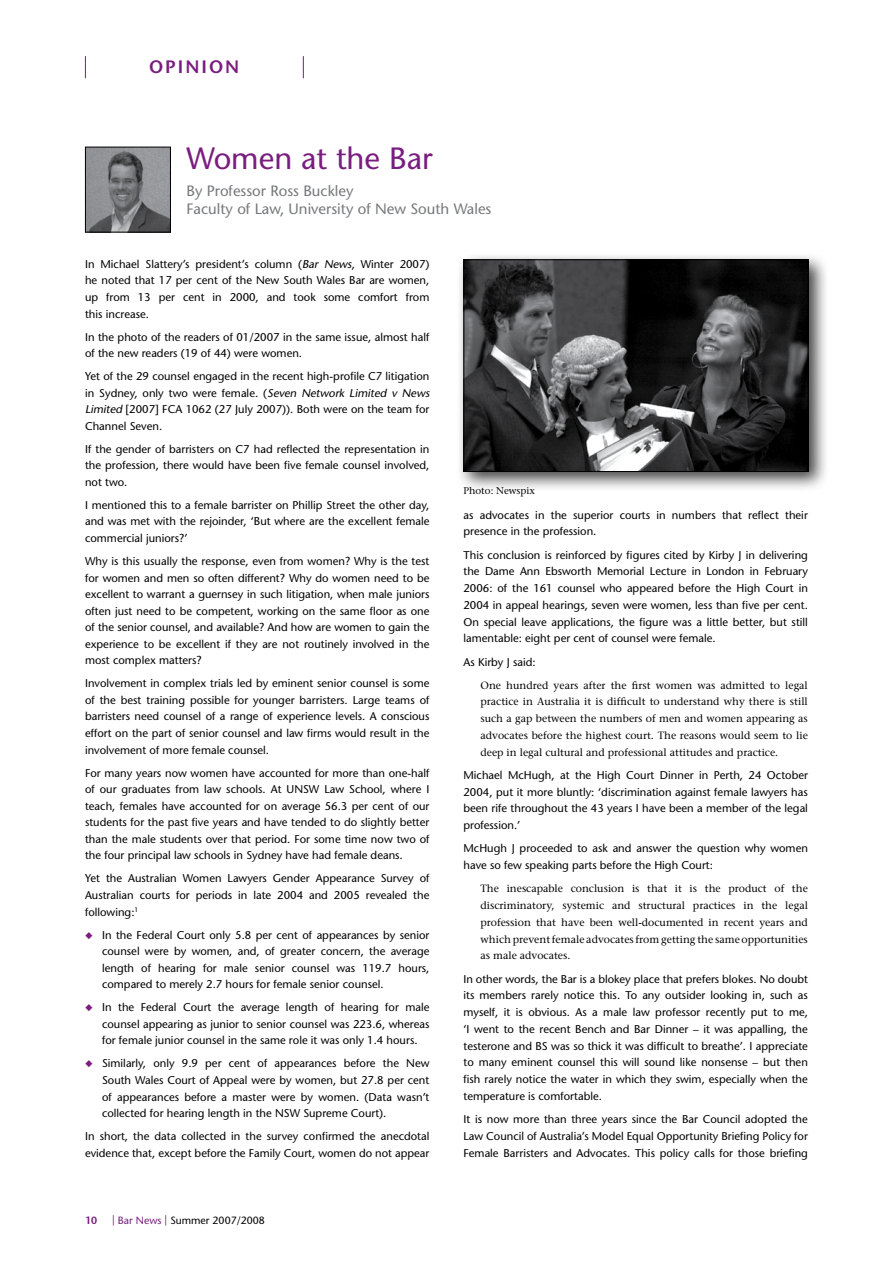
<style>
.page{position:relative;width:893px;height:1263px;background:#fff}
.page>*{position:absolute;margin:0;border:0;box-sizing:border-box;transform-origin:0 0}
.t1{font:30.75px "Stone Sans";color:#791d7e}
.t2{font:600 18px "Stone Sans";letter-spacing:.11em;color:#791d7e}
.t3{font:15px/18px "Stone Sans";color:#77787b}
.t4{font:11.25px/16.5px "Stone Sans";color:#000;text-align:justify}
.t5{font:10.5px/16.8px "Stone Serif";color:#000;text-align:justify}
.t6{font:10.5px "Stone Sans";color:#000}
.t7{font:600 10.5px "Stone Sans";color:#791d7e}
.t8{font:9.75px "Stone Serif";color:#000}
.s1{font-style:italic}
.s2{color:#791d7e}
</style>
<div class="page">
<svg style="left:303px;top:56px;width:1px;height:22px"></svg>
<svg style="left:85px;top:56px;width:1px;height:22px"></svg>
<div style="left:455px;top:251px;width:381px;height:248px;background:#000;opacity:.75"></div>
<img style="left:465px;top:261px;width:341px;height:209px">
<div style="left:463px;top:259px;width:345px;height:213px;border:1px solid #000"></div>
<img style="left:87px;top:149px;width:82px;height:81px">
<div style="left:85px;top:147px;width:86px;height:85px;border:1px solid #000"></div>
<h2 class="t2" style="left:149px;top:56px;width:92px">OPINION</h2>
<h1 class="t1" style="left:186px;top:140px;width:248px">Women at the Bar</h1>
<h3 class="t3" style="left:186px;top:181px;width:307px">By Professor Ross Buckley<br>Faculty of Law, University of New South Wales</h3>
<p class="t4" style="left:85px;top:256px;width:346px">In Michael Slattery’s president’s column (<span class="s1">Bar News</span>, Winter 2007) he noted that 17 per cent of the New South Wales Bar are women, up from 13 per cent in 2000, and took some comfort from this increase.</p>
<p class="t4" style="left:85px;top:328px;width:346px">In the photo of the readers of 01/2007 in the same issue, almost half of the new readers (19 of 44) were women.</p>
<p class="t4" style="left:85px;top:368px;width:348px;text-align:left">Yet of the 29 counsel engaged in the recent high-profile C7 litigation in Sydney, only two were female. (<span class="s1">Seven Network Limited v News Limited</span> [2007] FCA 1062 (27 July 2007)). Both were on the team for Channel Seven.</p>
<p class="t4" style="left:85px;top:441px;width:346px">If the gender of barristers on C7 had reflected the representation in the profession, there would have been five female counsel involved, not two.</p>
<p class="t4" style="left:85px;top:497px;width:346px">I mentioned this to a female barrister on Phillip Street the other day, and was met with the rejoinder, ‘But where are the excellent female commercial juniors?’</p>
<p class="t4" style="left:85px;top:553px;width:346px">Why is this usually the response, even from women? Why is the test for women and men so often different? Why do women need to be excellent to warrant a guernsey in such litigation, when male juniors often just need to be competent, working on the same floor as one of the senior counsel, and available? And how are women to gain the experience to be excellent if they are not routinely involved in the most complex matters?</p>
<p class="t4" style="left:85px;top:675px;width:346px">Involvement in complex trials led by eminent senior counsel is some of the best training possible for younger barristers. Large teams of barristers need counsel of a range of experience levels. A conscious effort on the part of senior counsel and law firms would result in the involvement of more female counsel.</p>
<p class="t4" style="left:85px;top:764px;width:346px">For many years now women have accounted for more than one-half of our graduates from law schools. At UNSW Law School, where I teach, females have accounted for on average 56.3 per cent of our students for the past five years and have tended to do slightly better than the male students over that period. For some time now two of the four principal law schools in Sydney have had female deans.</p>
<p class="t4" style="left:85px;top:870px;width:346px">Yet the Australian Women Lawyers Gender Appearance Survey of Australian courts for periods in late 2004 and 2005 revealed the following:<sup>1</sup></p>
<p class="t4" style="left:102px;top:926px;width:329px;text-indent:-17px"><span class="s2">◆</span> In the Federal Court only 5.8 per cent of appearances by senior counsel were by women, and, of greater concern, the average length of hearing for male senior counsel was 119.7 hours, compared to merely 2.7 hours for female senior counsel.</p>
<p class="t4" style="left:102px;top:999px;width:329px;text-indent:-17px"><span class="s2">◆</span> In the Federal Court the average length of hearing for male counsel appearing as junior to senior counsel was 223.6, whereas for female junior counsel in the same role it was only 1.4 hours.</p>
<p class="t4" style="left:102px;top:1055px;width:329px;text-indent:-17px"><span class="s2">◆</span> Similarly, only 9.9 per cent of appearances before the New South Wales Court of Appeal were by women, but 27.8 per cent of appearances before a master were by women. (Data wasn’t collected for hearing length in the NSW Supreme Court).</p>
<p class="t4" style="left:85px;top:1128px;width:346px">In short, the data collected in the survey confirmed the anecdotal evidence that, except before the Family Court, women do not appear</p>
<p class="t7" style="left:85px;top:1214px;width:14px">10</p>
<p class="t6" style="left:112px;top:1214px;width:154px"><span class="s2">| Bar News |</span> Summer 2007/2008</p>
<p class="t8" style="left:463px;top:484px;width:73px">Photo: Newspix</p>
<p class="t4" style="left:463px;top:506px;width:346px">as advocates in the superior courts in numbers that reflect their presence in the profession.</p>
<p class="t4" style="left:463px;top:546px;width:346px">This conclusion is reinforced by figures cited by Kirby J in delivering the Dame Ann Ebsworth Memorial Lecture in London in February 2006: of the 161 counsel who appeared before the High Court in 2004 in appeal hearings, seven were women, less than five per cent.<br>On special leave applications, the figure was a little better, but still lamentable: eight per cent of counsel were female.</p>
<p class="t4" style="left:463px;top:653px;width:74px">As Kirby J said:</p>
<p class="t5" style="left:480px;top:677px;width:329px">One hundred years after the first women was admitted to legal practice in Australia it is difficult to understand why there is still such a gap between the numbers of men and women appearing as advocates before the highest court. The reasons would seem to lie deep in legal cultural and professional attitudes and practice.</p>
<p class="t4" style="left:463px;top:767px;width:346px">Michael McHugh, at the High Court Dinner in Perth, 24 October 2004, put it more bluntly: ‘discrimination against female lawyers has been rife throughout the 43 years I have been a member of the legal profession.’</p>
<p class="t4" style="left:463px;top:840px;width:346px">McHugh J proceeded to ask and answer the question why women have so few speaking parts before the High Court:</p>
<p class="t5" style="left:480px;top:880px;width:329px">The inescapable conclusion is that it is the product of the discriminatory, systemic and structural practices in the legal profession that have been well-documented in recent years and which prevent female advocates from getting the same opportunities as male advocates.</p>
<p class="t4" style="left:463px;top:970px;width:346px">In other words, the Bar is a blokey place that prefers blokes. No doubt its members rarely notice this. To any outsider looking in, such as myself, it is obvious. As a male law professor recently put to me, ‘I went to the recent Bench and Bar Dinner – it was appalling, the testerone and BS was so thick it was difficult to breathe’. I appreciate to many eminent counsel this will sound like nonsense – but then fish rarely notice the water in which they swim, especially when the temperature is comfortable.</p>
<p class="t4" style="left:463px;top:1111px;width:346px">It is now more than three years since the Bar Council adopted the Law Council of Australia’s Model Equal Opportunity Briefing Policy for Female Barristers and Advocates. This policy calls for those briefing</p>
</div>
